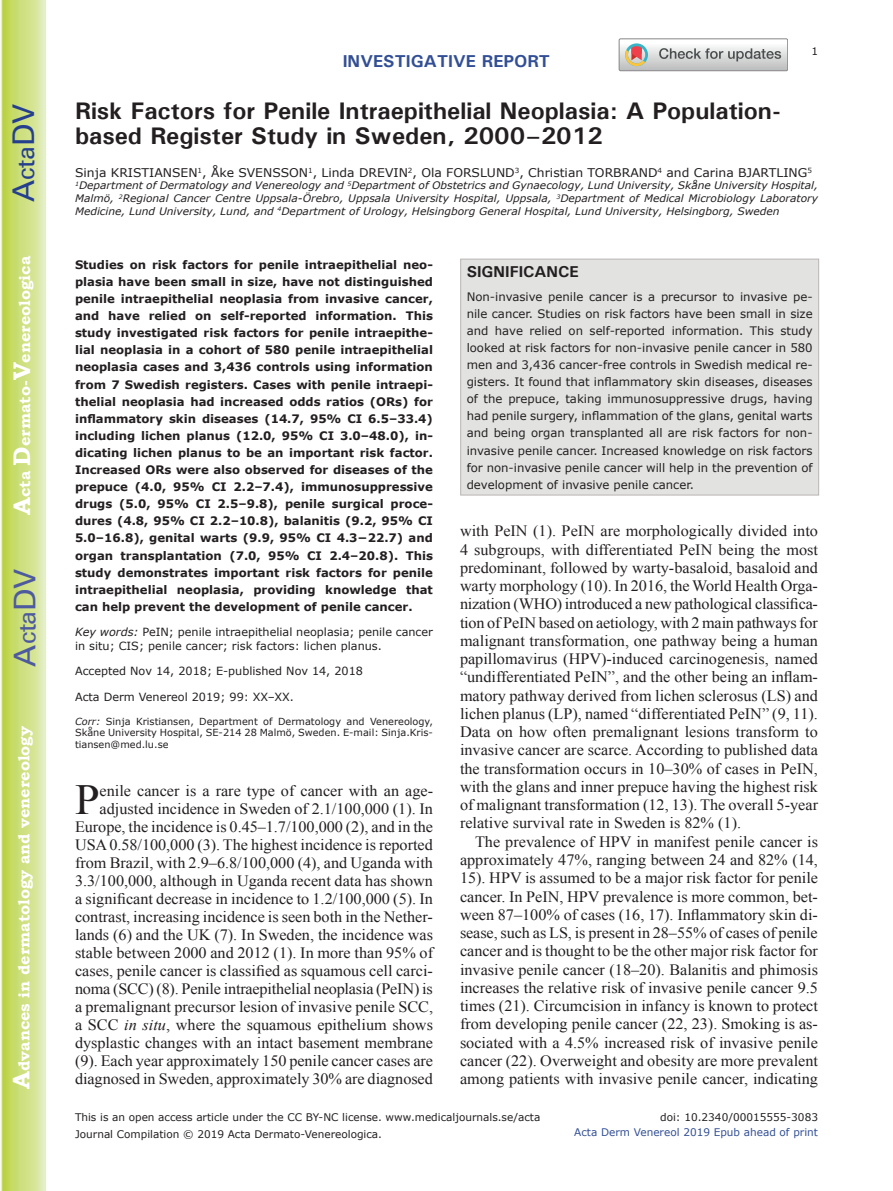
<style>
.page{position:relative;width:893px;height:1191px;background:#fff}
.page>*{position:absolute;margin:0;border:0;box-sizing:border-box;transform-origin:0 0}
.t1{font:42.9px "Times New Roman";color:#231f20}
.t2{font:30px "Univers";color:#4d5a9e}
.t3{font:30px "Univers";color:#253f8e}
.t4{font:700 24px/25.5px "Univers";color:#231f20}
.t5{font:700 17.25px "Univers";color:#324f95}
.t6{font:15.75px/18.3px "Times New Roman";color:#231f20;text-align:justify}
.t7{font:700 15.75px "Bookman Old Style";color:#fff}
.t8{font:700 15.75px "Univers";color:#231f20}
.t9{font:12px "Verdana";color:#231f20}
.t10{font:700 11.7px/17.1px "Verdana";color:#231f20;text-align:justify}
.t11{font:11.7px/17.1px "Verdana";color:#231f20;text-align:justify}
.t12{font:11.25px/13.5px "Verdana";color:#231f20}
.t13{font:10.5px/16.8px "Verdana";color:#231f20}
.t14{font:10.5px "Verdana";color:#324f95}
.t15{font:italic 10.35px/12.8px "Verdana";color:#231f20;text-align:justify}
.t16{font:9.75px/11.7px "Verdana";color:#231f20;text-align:justify}
.s1{font-size:24px}
.s2{font-style:italic}
</style>
<div class="page">
<svg style="left:1px;top:0;width:45px;height:1191px;background:#cfe084"></svg>
<svg style="left:619px;top:39px;width:169px;height:32px"></svg>
<div style="left:460px;top:259px;width:359px;height:236px;background:#e2e2e1;border:1px solid #bab5b4"></div>
<h2 class="t3" style="left:6px;top:202px;width:100px;rotate:-90deg">A<span class="s1">cta</span>DV</h2>
<p class="t7" style="left:15px;top:515px;width:260px;rotate:-90deg"><span class="s1">A</span>cta <span class="s1">D</span>ermato-<span class="s1">V</span>enereologica</p>
<h2 class="t2" style="left:7px;top:666px;width:100px;rotate:-90deg">A<span class="s1">cta</span>DV</h2>
<p class="t7" style="left:15px;top:1088px;width:364px;rotate:-90deg"><span class="s1">A</span>dvances in dermatology and venereology</p>
<p class="t5" style="left:343px;top:50px;width:209px">INVESTIGATIVE REPORT</p>
<p class="t13" style="left:811px;top:42px;width:8px">1</p>
<h3 class="t4" style="left:75px;top:97px;width:707px">Risk Factors for Penile Intraepithelial Neoplasia: A Population&shy;based Register Study in Sweden, 2000–2012</h3>
<p class="t9" style="left:75px;top:164px;width:738px">Sinja KRISTIANSEN<sup>1</sup>, Åke SVENSSON<sup>1</sup>, Linda DREVIN<sup>2</sup>, Ola FORSLUND<sup>3</sup>, Christian TORBRAND<sup>4</sup> and Carina BJARTLING<sup>5</sup></p>
<p class="t15" style="left:75px;top:179px;width:744px"><sup>1</sup>Department of Dermatology and Venereology and <sup>5</sup>Department of Obstetrics and Gynaecology, Lund University, Skåne University Hospital, Malmö, <sup>2</sup>Regional Cancer Centre Uppsala-Örebro, Uppsala University Hospital, Uppsala, <sup>3</sup>Department of Medical Microbiology Laboratory Medicine, Lund University, Lund, and <sup>4</sup>Department of Urology, Helsingborg General Hospital, Lund University, Helsingborg, Sweden</p>
<p class="t10" style="left:75px;top:255px;width:359px">Studies on risk factors for penile intraepithelial neo&shy;plasia have been small in size, have not distinguished penile intraepithelial neoplasia from invasive cancer, and have relied on self-reported information. This study investigated risk factors for penile intraepithe&shy;lial neoplasia in a cohort of 580 penile intraepithelial neoplasia cases and 3,436 controls using information from 7 Swedish registers. Cases with penile intraepi&shy;thelial neoplasia had increased odds ratios (ORs) for inflammatory skin diseases (14.7, 95% CI 6.5–33.4) including lichen planus (12.0, 95% CI 3.0–48.0), in&shy;dicating lichen planus to be an important risk factor.<br>Increased ORs were also observed for diseases of the prepuce (4.0, 95% CI 2.2–7.4), immunosuppressive drugs (5.0, 95% CI 2.5–9.8), penile surgical proce&shy;dures (4.8, 95% CI 2.2–10.8), balanitis (9.2, 95% CI 5.0–16.8), genital warts (9.9, 95% CI 4.3−22.7) and organ transplantation (7.0, 95% CI 2.4–20.8). This study demonstrates important risk factors for penile intraepithelial neoplasia, providing knowledge that can help prevent the development of penile cancer.</p>
<p class="t12" style="left:75px;top:625px;width:359px"><span class="s2">Key words:</span> PeIN; penile intraepithelial neoplasia; penile cancer in situ; CIS; penile cancer; risk factors: lichen planus.</p>
<p class="t12" style="left:75px;top:664px;width:289px">Accepted Nov 14, 2018; E-published Nov 14, 2018</p>
<p class="t12" style="left:75px;top:690px;width:221px">Acta Derm Venereol 2019; 99: XX–XX.</p>
<p class="t16" style="left:75px;top:715px;width:359px"><span class="s2">Corr:</span> Sinja Kristiansen, Department of Dermatology and Venereology, Skåne University Hospital, SE-214 28 Malmö, Sweden. E-mail: Sinja.Kris&shy;tiansen@med.lu.se</p>
<h1 class="t1" style="left:75px;top:771px;width:26px">P</h1>
<p class="t6" style="left:75px;top:781px;width:360px;text-align:right">enile cancer is a rare type of cancer with an age&shy;adjusted incidence in Sweden of 2.1/100,000 (1). In Europe, the incidence is 0.45–1.7/100,000 (2), and in the USA 0.58/100,000 (3). The highest incidence is reported from Brazil, with 2.9–6.8/100,000 (4), and Uganda with 3.3/100,000, although in Uganda recent data has shown a significant decrease in incidence to 1.2/100,000 (5). In contrast, increasing incidence is seen both in the Nether&shy;lands (6) and the UK (7). In Sweden, the incidence was stable between 2000 and 2012 (1). In more than 95% of cases, penile cancer is classified as squamous cell carci&shy;noma (SCC) (8). Penile intraepithelial neoplasia (PeIN) is a premalignant precursor lesion of invasive penile SCC, a SCC <span class="s2">in situ</span>, where the squamous epithelium shows dysplastic changes with an intact basement membrane (9). Each year approximately 150 penile cancer cases are diagnosed in Sweden, approximately 30% are diagnosed</p>
<p class="t8" style="left:467px;top:262px;width:114px">SIGNIFICANCE</p>
<p class="t11" style="left:467px;top:287px;width:347px">Non-invasive penile cancer is a precursor to invasive pe&shy;nile cancer. Studies on risk factors have been small in size and have relied on self-reported information. This study looked at risk factors for non-invasive penile cancer in 580 men and 3,436 cancer-free controls in Swedish medical re&shy;gisters. It found that inflammatory skin diseases, diseases of the prepuce, taking immunosuppressive drugs, having had penile surgery, inflammation of the glans, genital warts and being organ transplanted all are risk factors for non&shy;invasive penile cancer. Increased knowledge on risk factors for non-invasive penile cancer will help in the prevention of development of invasive penile cancer.</p>
<p class="t6" style="left:460px;top:521px;width:360px">with PeIN (1). PeIN are morphologically divided into 4 subgroups, with differentiated PeIN being the most predominant, followed by warty-basaloid, basaloid and warty morphology (10). In 2016, the World Health Orga&shy;nization (WHO) introduced a new pathological classifica&shy;tion of PeIN based on aetiology, with 2 main pathways for malignant transformation, one pathway being a human papillomavirus (HPV)-induced carcinogenesis, named “undifferentiated PeIN”, and the other being an inflam&shy;matory pathway derived from lichen sclerosus (LS) and lichen planus (LP), named “differentiated PeIN” (9, 11).<br>Data on how often premalignant lesions transform to invasive cancer are scarce. According to published data the transformation occurs in 10–30% of cases in PeIN, with the glans and inner prepuce having the highest risk of malignant transformation (12, 13). The overall 5-year relative survival rate in Sweden is 82% (1).</p>
<p class="t6" style="left:460px;top:832px;width:360px;text-indent:15px">The prevalence of HPV in manifest penile cancer is approximately 47%, ranging between 24 and 82% (14, 15). HPV is assumed to be a major risk factor for penile cancer. In PeIN, HPV prevalence is more common, bet&shy;ween 87–100% of cases (16, 17). Inflammatory skin di&shy;sease, such as LS, is present in 28–55% of cases of penile cancer and is thought to be the other major risk factor for invasive penile cancer (18–20). Balanitis and phimosis increases the relative risk of invasive penile cancer 9.5 times (21). Circumcision in infancy is known to protect from developing penile cancer (22, 23). Smoking is as&shy;sociated with a 4.5% increased risk of invasive penile cancer (22). Overweight and obesity are more prevalent among patients with invasive penile cancer, indicating</p>
<p class="t13" style="left:75px;top:1108px;width:467px">This is an open access article under the CC BY-NC license. www.medicaljournals.se/acta<br>Journal Compilation © 2019 Acta Dermato-Venereologica.</p>
<p class="t13" style="left:660px;top:1108px;width:159px">doi: 10.2340/00015555-3083</p>
<p class="t14" style="left:574px;top:1125px;width:245px">Acta Derm Venereol 2019 Epub ahead of print</p>
</div>
